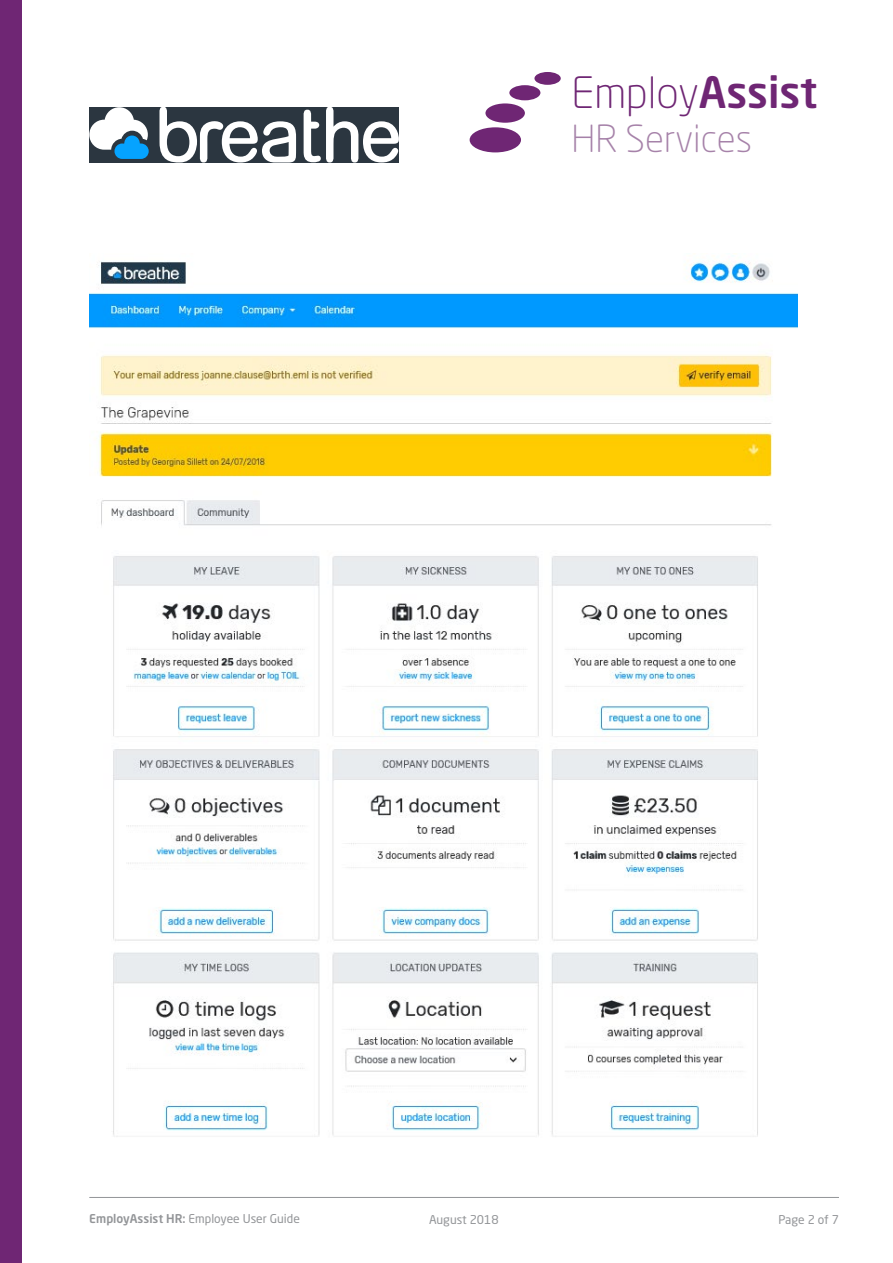
<style>
.page{position:relative;width:893px;height:1263px;background:#fff}
.page>*{position:absolute;margin:0;border:0;box-sizing:border-box;transform-origin:0 0}
.t1{font:300 42.75px "Neo Sans Std";color:#6f2674}
.t2{font:300 36.9px "Neo Sans Std";color:#a682a9}
.t3{font:12px "Neo Sans Std";color:#939598}
.s1{font-weight:500}
</style>
<div class="page">
<hr style="left:89px;top:1197px;width:750px;height:1px;background:#939598">
<div style="left:0;top:0;width:21px;height:1263px;background:#6f2674"></div>
<div style="left:470px;top:127px;width:51px;height:25px;background:#6f2674;border-radius:50%"></div>
<div style="left:509px;top:85px;width:31px;height:15px;background:#6f2674;border-radius:50%"></div>
<div style="left:485px;top:103px;width:40px;height:20px;background:#6f2674;border-radius:50%"></div>
<div style="left:534px;top:72px;width:27px;height:13px;background:#6f2674;border-radius:50%"></div>
<svg style="left:89px;top:107px;width:310px;height:56px"></svg>
<img style="left:89px;top:253px;width:709px;height:884px">
<h1 class="t1" style="left:572px;top:67px;width:247px">Employ<span class="s1">Assist</span></h1>
<h2 class="t2" style="left:572px;top:117px;width:182px">HR Services</h2>
<p class="t3" style="left:89px;top:1211px;width:212px"><span class="s1">EmployAssist HR:</span> Employee User Guide</p>
<p class="t3" style="left:429px;top:1212px;width:71px">August 2018</p>
<p class="t3" style="left:778px;top:1212px;width:62px">Page 2 of 7</p>
</div>
